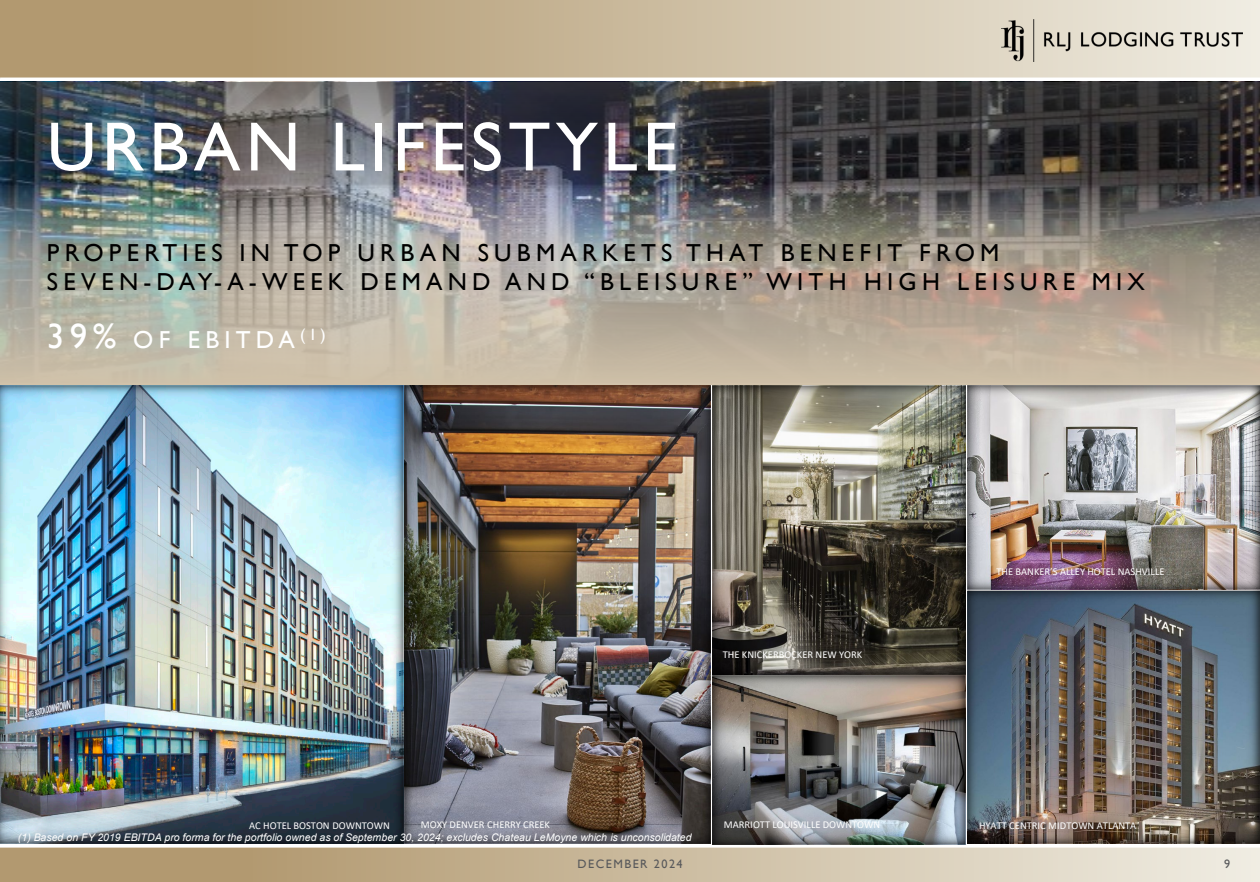
<style>
.page{position:relative;width:1260px;height:882px;background:#fff}
.page>*{position:absolute;margin:0;border:0;box-sizing:border-box;transform-origin:0 0}
.t1{font:70px "Gill Sans";letter-spacing:.075em;color:#fff}
.t2{font:24.5px/29.4px "Gill Sans";letter-spacing:.215em;color:#000}
.t3{font:24.5px "Gill Sans";letter-spacing:.215em;color:#fff}
.t4{font:12.25px "Gill Sans";letter-spacing:.12em;color:#58595b}
.t5{font:10.5px "Calibri";letter-spacing:-.005em;color:#fff}
.t6{font:italic 10.5px "Arial";letter-spacing:.005em;color:#fff}
.s1{font-size:35px}
</style>
<div class="page">
<svg style="left:0;top:0;width:1260px;height:78px;background:#c8b698"></svg>
<svg style="left:0;top:848px;width:1260px;height:34px;background:#caba9d"></svg>
<img style="left:1001px;top:20px;width:241px;height:42px">
<img style="left:968px;top:386px;width:292px;height:203px">
<img style="left:712px;top:675px;width:254px;height:170px">
<img style="left:712px;top:385px;width:256px;height:290px">
<img style="left:0;top:83px;width:1260px;height:302px">
<img style="left:967px;top:591px;width:293px;height:253px">
<img style="left:403px;top:386px;width:307px;height:458px">
<img style="left:0;top:386px;width:403px;height:458px">
<p class="t1" style="left:47px;top:106px;width:632px">URBAN LIFESTYLE</p>
<p class="t2" style="left:47px;top:239px;width:1099px">PROPERTIES IN TOP URBAN SUBMARKETS THAT BENEFIT FROM<br>SEVEN-DAY-A-WEEK DEMAND AND “BLEISURE” WITH HIGH LEISURE MIX</p>
<p class="t3" style="left:47px;top:325px;width:280px"><span class="s1">39%</span> OF EBITDA<sup>(1)</sup></p>
<p class="t5" style="left:723px;top:648px;width:141px">THE KNICKERBOCKER NEW YORK</p>
<p class="t5" style="left:996px;top:565px;width:170px">THE BANKER’S ALLEY HOTEL NASHVILLE</p>
<p class="t5" style="left:249px;top:818px;width:142px">AC HOTEL BOSTON DOWNTOWN</p>
<p class="t5" style="left:421px;top:817px;width:131px">MOXY DENVER CHERRY CREEK</p>
<p class="t5" style="left:724px;top:817px;width:158px">MARRIOTT LOUISVILLE DOWNTOWN</p>
<p class="t5" style="left:979px;top:818px;width:159px">HYATT CENTRIC MIDTOWN ATLANTA</p>
<p class="t6" style="left:18px;top:831px;width:675px">(1) Based on FY 2019 EBITDA pro forma for the portfolio owned as of September 30, 2024; excludes Chateau LeMoyne which is unconsolidated</p>
<p class="t4" style="left:578px;top:857px;width:107px">DECEMBER 2024</p>
<p class="t4" style="left:1224px;top:857px;width:8px">9</p>
</div>
